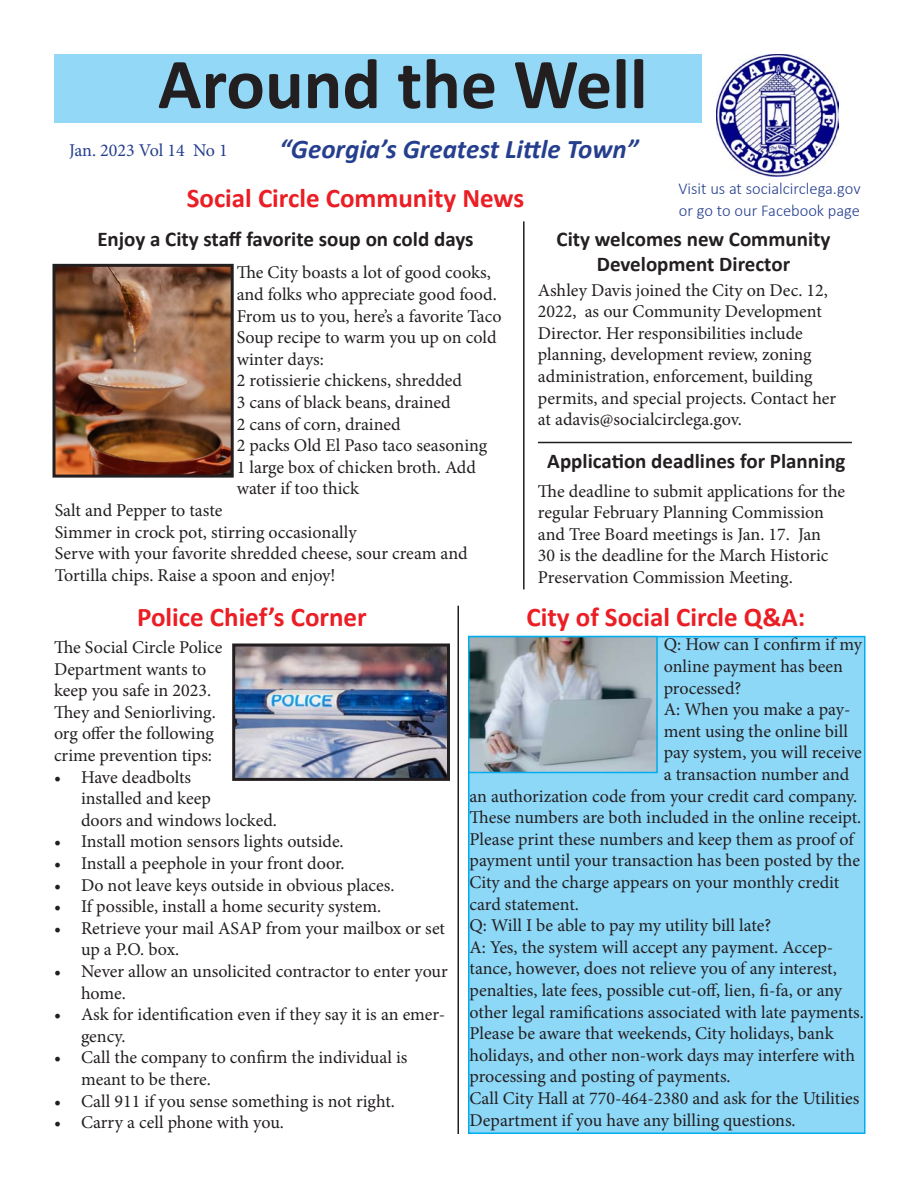
<style>
.page{position:relative;width:918px;height:1188px;background:#fff}
.page>*{position:absolute;margin:0;border:0;box-sizing:border-box;transform-origin:0 0}
.t1{font:700 72px "Calibri";color:#231f20}
.t2{font:700 27px "Calibri";color:#ea1e24}
.t3{font:italic 700 27px "Calibri";color:#253f8e}
.t4{font:700 21px "Calibri";color:#231f20}
.t5{font:18px/21.6px "Minion Pro";color:#231f20}
.Paragraph_Style_2{font:18px "Minion Pro";letter-spacing:-.005em;color:#253f8e}
.t6{font:300 16.5px "Calibri";color:#253f8e}
</style>
<div class="page">
<div style="left:469px;top:637px;width:396px;height:496px;background:#8dd7f7"></div>
<div style="left:468px;top:636px;width:398px;height:498px;border:2px solid #00aeef"></div>
<img style="left:716px;top:54px;width:123px;height:122px">
<div style="left:55px;top:54px;width:647px;height:68px;background:#93d9f7"></div>
<hr style="left:458px;top:606px;width:1px;height:528px;background:#231f20">
<hr style="left:523px;top:221px;width:2px;height:368px;background:#231f20">
<img style="left:236px;top:648px;width:210px;height:129px">
<div style="left:232px;top:644px;width:218px;height:137px;border:3px solid #231f20"></div>
<img style="left:471px;top:639px;width:184px;height:131px">
<div style="left:468px;top:636px;width:190px;height:137px;border:2px solid #00aeef"></div>
<hr style="left:538px;top:442px;width:314px;height:1px;background:#231f20">
<img style="left:56px;top:268px;width:174px;height:206px">
<div style="left:52px;top:264px;width:182px;height:214px;border:3px solid #231f20"></div>
<p class="t1" style="left:158px;top:33px;width:491px">Around the Well</p>
<p class="Paragraph_Style_2" style="left:69px;top:138px;width:160px">Jan. 2023 Vol 14 No 1</p>
<p class="t3" style="left:279px;top:130px;width:361px">“Georgia’s Greatest Little Town”</p>
<p class="t2" style="left:187px;top:178px;width:339px">Social Circle Community News</p>
<p class="t6" style="left:678px;top:178px;width:184px">Visit us at socialcirclega.gov</p>
<p class="t6" style="left:679px;top:200px;width:183px">or go to our Facebook page</p>
<p class="t4" style="left:97px;top:224px;width:378px">Enjoy a City staff favorite soup on cold days</p>
<p class="t4" style="left:557px;top:224px;width:275px">City welcomes new Community</p>
<p class="t5" style="left:237px;top:262px;width:256px">The City boasts a lot of good cooks,</p>
<p class="t4" style="left:597px;top:249px;width:195px">Development Director</p>
<p class="t5" style="left:237px;top:284px;width:266px">and folks who appreciate good food.<br>From us to you, here’s a favorite Taco<br>Soup recipe to warm you up on cold winter days:<br>2 rotissierie chickens, shredded<br>3 cans of black beans, drained<br>2 cans of corn, drained<br>2 packs Old El Paso taco seasoning<br>1 large box of chicken broth. Add water if too thick</p>
<p class="t5" style="left:538px;top:279px;width:291px">Ashley Davis joined the City on Dec. 12,<br>2022, as our Community Development<br>Director. Her responsibilities include</p>
<p class="t5" style="left:538px;top:344px;width:275px">planning, development review, zoning</p>
<p class="t5" style="left:538px;top:366px;width:276px">administration, enforcement, building</p>
<p class="t5" style="left:538px;top:387px;width:300px">permits, and special projects. Contact her at adavis@socialcirclega.gov.</p>
<p class="t4" style="left:547px;top:446px;width:300px">Application deadlines for Planning</p>
<p class="t5" style="left:538px;top:480px;width:309px">The deadline to submit applications for the regular February Planning Commission and Tree Board meetings is Jan. 17. Jan<br>30 is the deadline for the March Historic Preservation Commission Meeting.</p>
<p class="t5" style="left:55px;top:500px;width:169px">Salt and Pepper to taste</p>
<p class="t5" style="left:55px;top:521px;width:414px">Simmer in crock pot, stirring occasionally<br>Serve with your favorite shredded cheese, sour cream and<br>Tortilla chips. Raise a spoon and enjoy!</p>
<p class="t2" style="left:137px;top:598px;width:231px">Police Chief’s Corner</p>
<p class="t5" style="left:54px;top:637px;width:170px">The Social Circle Police</p>
<p class="t5" style="left:54px;top:658px;width:163px">Department wants to keep you safe in 2023.<br>They and Seniorliving. org offer the following crime prevention tips:</p>
<p class="t5" style="left:81px;top:766px;width:197px;text-indent:-27px">• Have deadbolts<br>installed and keep<br>doors and windows locked.</p>
<p class="t5" style="left:54px;top:831px;width:291px">• Install motion sensors lights outside.</p>
<p class="t5" style="left:54px;top:853px;width:292px">• Install a peephole in your front door.</p>
<p class="t5" style="left:54px;top:874px;width:342px">• Do not leave keys outside in obvious places.</p>
<p class="t5" style="left:54px;top:896px;width:329px">• If possible, install a home security system.</p>
<p class="t5" style="left:81px;top:917px;width:366px;text-indent:-27px">• Retrieve your mail ASAP from your mailbox or set up a P.O. box.</p>
<p class="t5" style="left:81px;top:961px;width:368px;text-indent:-27px">• Never allow an unsolicited contractor to enter your home.</p>
<p class="t5" style="left:81px;top:1004px;width:366px;text-indent:-27px">• Ask for identification even if they say it is an emer&shy;gency.</p>
<p class="t5" style="left:81px;top:1047px;width:328px;text-indent:-27px">• Call the company to confirm the individual is meant to be there.</p>
<p class="t5" style="left:54px;top:1090px;width:343px">• Call 911 if you sense something is not right.</p>
<p class="t5" style="left:54px;top:1112px;width:231px">• Carry a cell phone with you.</p>
<p class="t2" style="left:527px;top:598px;width:280px">City of Social Circle Q&amp;A:</p>
<p class="t5" style="left:664px;top:634px;width:200px">Q: How can I confirm if my online payment has been processed?</p>
<p class="t5" style="left:664px;top:699px;width:188px">A: When you make a pay-</p>
<p class="t5" style="left:664px;top:720px;width:186px">ment using the online bill</p>
<p class="t5" style="left:664px;top:742px;width:200px">pay system, you will receive</p>
<p class="t5" style="left:664px;top:764px;width:187px">a transaction number and</p>
<p class="t5" style="left:469px;top:785px;width:389px">an authorization code from your credit card company.</p>
<p class="t5" style="left:469px;top:807px;width:393px">These numbers are both included in the online receipt.<br>Please print these numbers and keep them as proof of payment until your transaction has been posted by the City and the charge appears on your monthly credit card statement.</p>
<p class="t5" style="left:469px;top:915px;width:303px">Q: Will I be able to pay my utility bill late?</p>
<p class="t5" style="left:469px;top:936px;width:396px">A: Yes, the system will accept any payment. Accep&shy;tance, however, does not relieve you of any interest, penalties, late fees, possible cut-off, lien, fi-fa, or any other legal ramifications associated with late payments.</p>
<p class="t5" style="left:469px;top:1023px;width:387px">Please be aware that weekends, City holidays, bank holidays, and other non-work days may interfere with processing and posting of payments.</p>
<p class="t5" style="left:469px;top:1088px;width:392px">Call City Hall at 770-464-2380 and ask for the Utilities<br>Department if you have any billing questions.</p>
</div>
